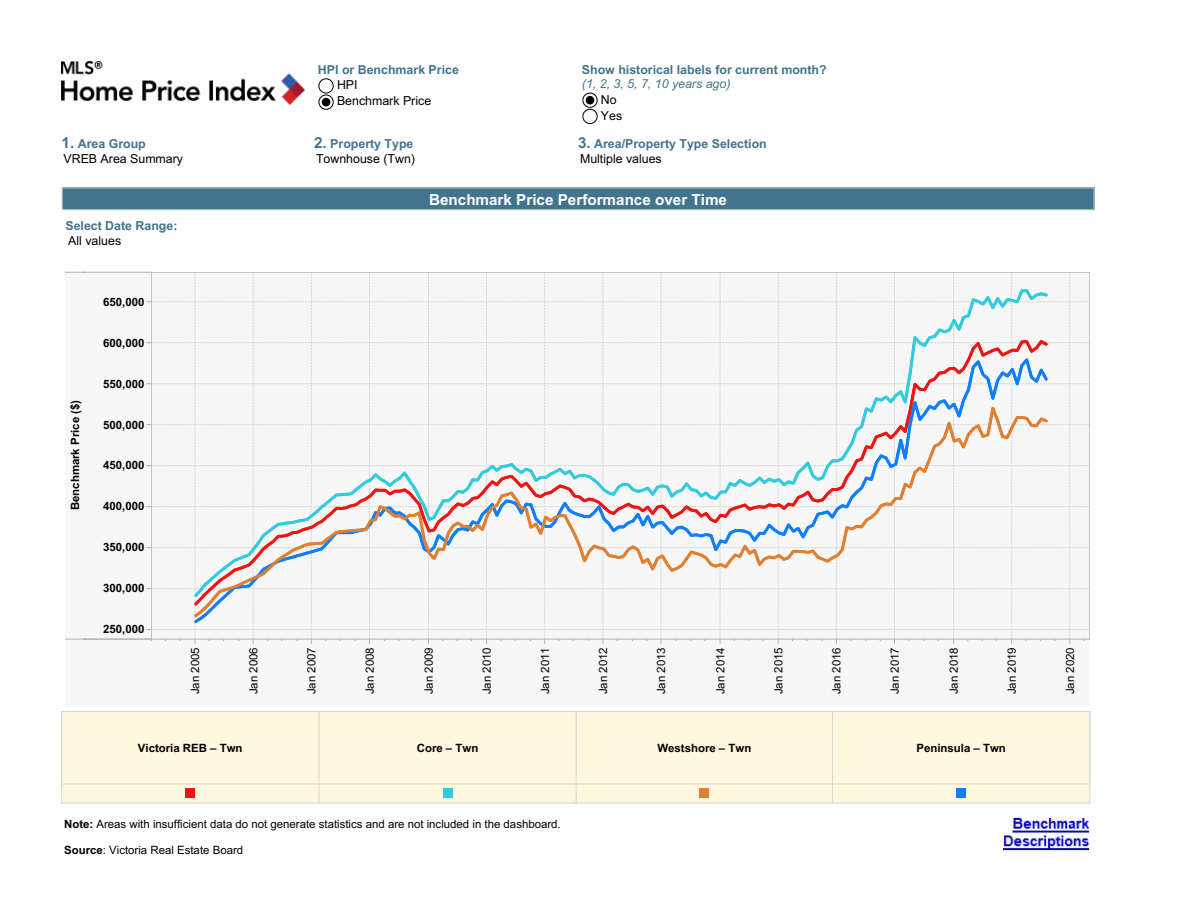
<style>
.page{position:relative;width:1188px;height:918px;background:#fff}
.page>*{position:absolute;margin:0;border:0;box-sizing:border-box;transform-origin:0 0}
.t1{font:700 15.3px "Arial";color:#fff}
.t2{font:700 12.45px/14.2px "Arial";color:#42748d}
.t3{font:12.45px/14.2px "Arial";color:#000}
.t4{font:italic 12.45px "Arial";color:#42748d}
.t5{font:11.4px "Arial";color:#000}
.t6{font:700 11.4px "Arial";color:#000}
.s1{font-weight:700;font-size:15.3px;color:#42748d}
.s2{font-weight:700;color:#42748d}
.s3{font-size:15.3px}
.s4{font-weight:400;color:#000}
.s5{font-weight:700}
</style>
<div class="page">
<div style="left:62px;top:712px;width:1028px;height:91px;background:#fff8de"></div>
<hr style="left:61px;top:712px;width:1px;height:91px;background:#d7d7d7">
<hr style="left:62px;top:711px;width:257px;height:1px;background:#d7d7d7">
<hr style="left:319px;top:711px;width:257px;height:1px;background:#d7d7d7">
<hr style="left:576px;top:711px;width:257px;height:1px;background:#d7d7d7">
<hr style="left:833px;top:711px;width:257px;height:1px;background:#d7d7d7">
<hr style="left:318px;top:712px;width:1px;height:72px;background:#d7d7d7">
<hr style="left:576px;top:712px;width:1px;height:72px;background:#d7d7d7">
<hr style="left:832px;top:712px;width:1px;height:72px;background:#d7d7d7">
<hr style="left:1089px;top:712px;width:1px;height:72px;background:#d7d7d7">
<svg style="left:318px;top:785px;width:1px;height:18px"></svg>
<svg style="left:576px;top:785px;width:1px;height:18px"></svg>
<svg style="left:832px;top:785px;width:1px;height:18px"></svg>
<div style="left:956px;top:789px;width:10px;height:9px;background:#0e7fff"></div>
<div style="left:699px;top:789px;width:10px;height:9px;background:#e08032"></div>
<div style="left:443px;top:789px;width:9px;height:9px;background:#33cbdd"></div>
<div style="left:186px;top:789px;width:9px;height:9px;background:#f11414"></div>
<svg style="left:1089px;top:785px;width:1px;height:18px"></svg>
<hr style="left:62px;top:784px;width:1028px;height:1px;background:#d7d7d7">
<hr style="left:62px;top:803px;width:1028px;height:1px;background:#d7d7d7">
<div style="left:65px;top:272px;width:1025px;height:435px;background:#f7f7f7"></div>
<svg style="left:65px;top:272px;width:19px;height:1px"></svg>
<svg style="left:65px;top:639px;width:19px;height:1px"></svg>
<hr style="left:84px;top:272px;width:67px;height:1px;background:#b0b0b0">
<hr style="left:84px;top:639px;width:67px;height:1px;background:#b0b0b0">
<svg style="left:146px;top:272px;width:943px;height:372px"></svg>
<svg style="left:192px;top:620px;width:858px;height:6px"></svg>
<svg style="left:192px;top:608px;width:858px;height:12px"></svg>
<svg style="left:192px;top:288px;width:858px;height:50px"></svg>
<svg style="left:192px;top:338px;width:858px;height:270px"></svg>
<hr style="left:151px;top:272px;width:1px;height:367px;background:#b0b0b0">
<hr style="left:1089px;top:272px;width:1px;height:367px;background:#b0b0b0">
<hr style="left:151px;top:272px;width:939px;height:1px;background:#b0b0b0">
<hr style="left:151px;top:639px;width:939px;height:1px;background:#b0b0b0">
<div style="left:62px;top:187px;width:1033px;height:23px;background:#42748d"></div>
<div style="left:62px;top:187px;width:1033px;height:23px;border:1px solid #d7d7d7"></div>
<div style="left:318px;top:78px;width:16px;height:16px;border:1px solid #000;border-radius:50%"></div>
<div style="left:318px;top:94px;width:16px;height:16px;border:1px solid #000;border-radius:50%"></div>
<div style="left:322px;top:98px;width:8px;height:8px;background:#000;border-radius:50%"></div>
<img style="left:62px;top:62px;width:243px;height:43px">
<div style="left:582px;top:93px;width:16px;height:15px;border:1px solid #000;border-radius:50%"></div>
<div style="left:586px;top:96px;width:8px;height:9px;background:#000;border-radius:50%"></div>
<div style="left:582px;top:109px;width:16px;height:15px;border:1px solid #000;border-radius:50%"></div>
<img style="left:1002px;top:816px;width:89px;height:36px">
<p class="t2" style="left:318px;top:63px;width:142px">HPI or Benchmark Price</p>
<p class="t3" style="left:337px;top:77px;width:96px;line-height:16.2px">HPI<br>Benchmark Price</p>
<p class="t2" style="left:582px;top:63px;width:246px">Show historical labels for current month?</p>
<p class="t4" style="left:582px;top:77px;width:150px">(1, 2, 3, 5, 7, 10 years ago)</p>
<p class="t3" style="left:601px;top:91px;width:23px;line-height:16.2px">No<br>Yes</p>
<p class="t3" style="left:62px;top:137px;width:123px"><span class="s1">1.</span> <span class="s2">Area Group<br></span>VREB Area Summary</p>
<p class="t2" style="left:578px;top:137px;width:190px"><span class="s3">3.</span> Area/Property Type Selection<br><span class="s4">Multiple values</span></p>
<p class="t3" style="left:314px;top:137px;width:102px"><span class="s1">2.</span> <span class="s2">Property Type<br></span>Townhouse (Twn)</p>
<p class="t2" style="left:65px;top:219px;width:114px">Select Date Range:</p>
<p class="t3" style="left:68px;top:233px;width:54px">All values</p>
<h1 class="t1" style="left:429px;top:191px;width:300px">Benchmark Price Performance over Time</h1>
<p class="t6" style="left:69px;top:510px;width:112px;rotate:-90deg">Benchmark Price ($)</p>
<p class="t6" style="left:103px;top:295px;width:43px">650,000</p>
<p class="t6" style="left:103px;top:336px;width:43px">600,000</p>
<p class="t6" style="left:103px;top:377px;width:43px">550,000</p>
<p class="t6" style="left:103px;top:418px;width:43px">500,000</p>
<p class="t6" style="left:103px;top:459px;width:43px">450,000</p>
<p class="t6" style="left:103px;top:500px;width:43px">400,000</p>
<p class="t6" style="left:103px;top:541px;width:43px">350,000</p>
<p class="t6" style="left:103px;top:582px;width:43px">300,000</p>
<p class="t6" style="left:103px;top:623px;width:43px">250,000</p>
<p class="t5" style="left:189px;top:694px;width:49px;rotate:-90deg">Jan 2005</p>
<p class="t5" style="left:247px;top:694px;width:49px;rotate:-90deg">Jan 2006</p>
<p class="t5" style="left:305px;top:694px;width:49px;rotate:-90deg">Jan 2007</p>
<p class="t5" style="left:363px;top:694px;width:49px;rotate:-90deg">Jan 2008</p>
<p class="t5" style="left:422px;top:694px;width:49px;rotate:-90deg">Jan 2009</p>
<p class="t5" style="left:481px;top:694px;width:49px;rotate:-90deg">Jan 2010</p>
<p class="t5" style="left:539px;top:694px;width:49px;rotate:-90deg">Jan 2011</p>
<p class="t5" style="left:597px;top:694px;width:49px;rotate:-90deg">Jan 2012</p>
<p class="t5" style="left:655px;top:694px;width:49px;rotate:-90deg">Jan 2013</p>
<p class="t5" style="left:714px;top:694px;width:49px;rotate:-90deg">Jan 2014</p>
<p class="t5" style="left:772px;top:694px;width:49px;rotate:-90deg">Jan 2015</p>
<p class="t5" style="left:830px;top:694px;width:49px;rotate:-90deg">Jan 2016</p>
<p class="t5" style="left:888px;top:694px;width:49px;rotate:-90deg">Jan 2017</p>
<p class="t5" style="left:948px;top:694px;width:49px;rotate:-90deg">Jan 2018</p>
<p class="t5" style="left:1006px;top:694px;width:49px;rotate:-90deg">Jan 2019</p>
<p class="t5" style="left:1064px;top:694px;width:49px;rotate:-90deg">Jan 2020</p>
<p class="t6" style="left:138px;top:741px;width:106px">Victoria REB – Twn</p>
<p class="t6" style="left:417px;top:741px;width:63px">Core – Twn</p>
<p class="t6" style="left:657px;top:741px;width:95px">Westshore – Twn</p>
<p class="t6" style="left:916px;top:741px;width:91px">Peninsula – Twn</p>
<p class="t5" style="left:64px;top:817px;width:498px"><span class="s5">Note:</span> Areas with insufficient data do not generate statistics and are not included in the dashboard.</p>
<p class="t5" style="left:64px;top:843px;width:181px"><span class="s5">Source</span>: Victoria Real Estate Board</p>
</div>
